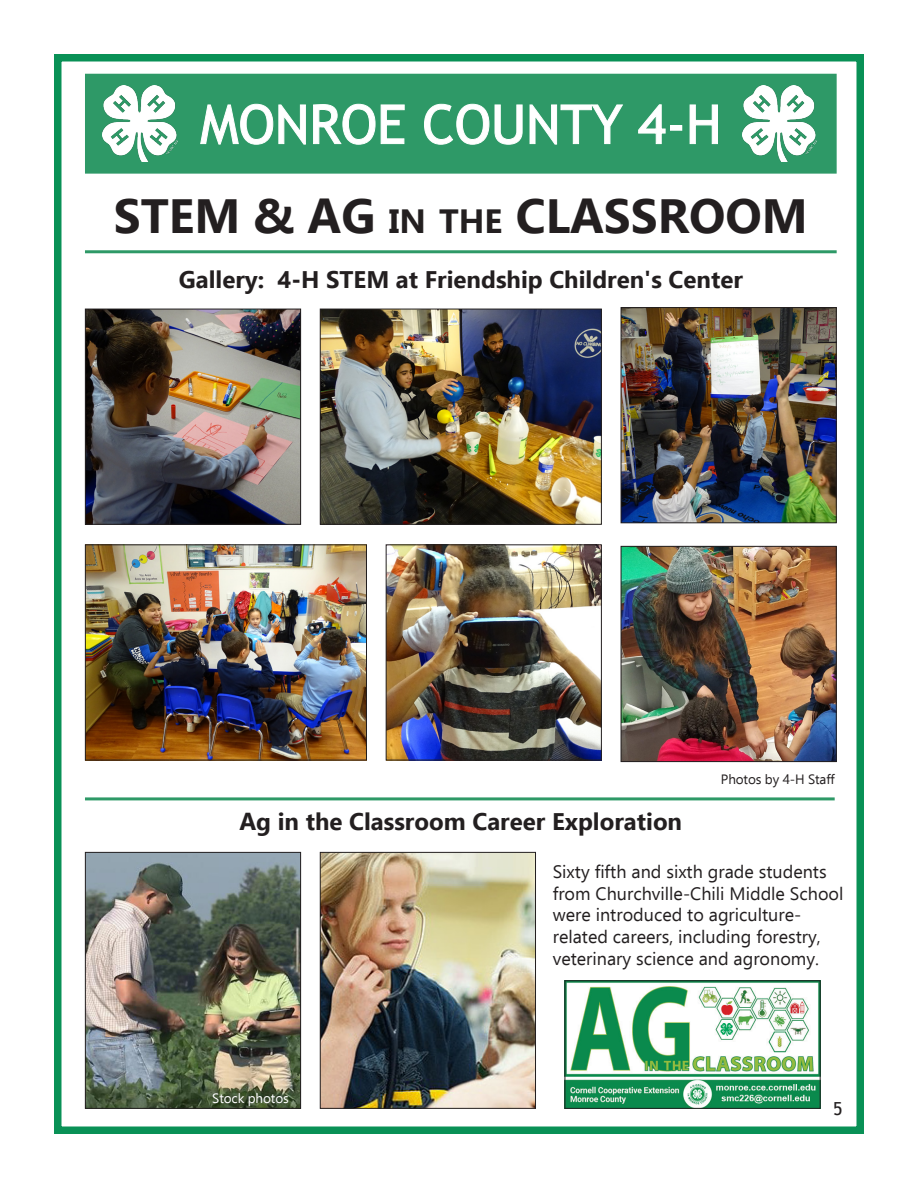
<style>
.page{position:relative;width:918px;height:1188px;background:#fff}
.page>*{position:absolute;margin:0;border:0;box-sizing:border-box;transform-origin:0 0}
.t1{font:54px "Trebuchet MS";color:#fff}
.t2{font:700 48px "Ebrima";color:#231f20}
.t3{font:700 24px "Ebrima";color:#231f20}
.t4{font:18px/21.6px "Ebrima";color:#231f20}
.t5{font:18px "Trebuchet MS";color:#231f20}
.t6{font:13.5px "Ebrima";letter-spacing:-.01em;color:#231f20}
.t7{font:13.5px "Ebrima";letter-spacing:-.01em;color:#fff}
.s1{font-size:33.6px}
</style>
<div class="page">
<div style="left:54px;top:54px;width:810px;height:1080px;border:8px solid #099156"></div>
<div style="left:85px;top:74px;width:752px;height:100px;background:#2e9967"></div>
<svg style="left:200px;top:104px;width:106px;height:41px"></svg>
<svg style="left:313px;top:104px;width:92px;height:41px"></svg>
<svg style="left:424px;top:104px;width:99px;height:41px"></svg>
<svg style="left:529px;top:104px;width:94px;height:41px"></svg>
<svg style="left:638px;top:104px;width:28px;height:40px"></svg>
<div style="left:670px;top:125px;width:12px;height:6px;border:1px solid #fff"></div>
<svg style="left:689px;top:104px;width:29px;height:40px"></svg>
<hr style="left:85px;top:250px;width:752px;height:3px;background:#2e9967">
<img style="left:103px;top:86px;width:74px;height:75px">
<img style="left:742px;top:86px;width:74px;height:75px">
<img style="left:322px;top:311px;width:278px;height:212px">
<div style="left:320px;top:309px;width:282px;height:216px;border:1px solid #231f20"></div>
<img style="left:87px;top:311px;width:212px;height:212px">
<div style="left:85px;top:309px;width:216px;height:216px;border:1px solid #231f20"></div>
<img style="left:623px;top:309px;width:212px;height:212px">
<div style="left:621px;top:307px;width:216px;height:216px;border:1px solid #231f20"></div>
<img style="left:87px;top:546px;width:278px;height:212px">
<div style="left:85px;top:544px;width:282px;height:216px;border:1px solid #231f20"></div>
<img style="left:388px;top:546px;width:212px;height:212px">
<div style="left:386px;top:544px;width:216px;height:216px;border:1px solid #231f20"></div>
<img style="left:623px;top:548px;width:212px;height:212px">
<div style="left:621px;top:546px;width:216px;height:216px;border:1px solid #231f20"></div>
<img style="left:87px;top:854px;width:212px;height:253px">
<div style="left:85px;top:852px;width:216px;height:257px;border:1px solid #231f20"></div>
<img style="left:322px;top:854px;width:212px;height:253px">
<div style="left:320px;top:852px;width:216px;height:257px;border:1px solid #231f20"></div>
<hr style="left:85px;top:797px;width:750px;height:3px;background:#2e9967">
<img style="left:567px;top:982px;width:252px;height:125px">
<div style="left:565px;top:980px;width:256px;height:129px;border:1px solid #231f20"></div>
<h1 class="t1" style="left:200px;top:90px;width:523px">MONROE COUNTY 4-H</h1>
<h2 class="t2" style="left:114px;top:181px;width:696px">STEM &amp; AG <span class="s1">in the</span> CLASSROOM</h2>
<h3 class="t3" style="left:179px;top:261px;width:566px">Gallery: 4-H STEM at Friendship Children's Center</h3>
<h3 class="t3" style="left:239px;top:804px;width:444px">Ag in the Classroom Career Exploration</h3>
<p class="t6" style="left:721px;top:770px;width:115px">Photos by 4-H Staff</p>
<p class="t7" style="left:212px;top:1089px;width:78px">Stock photos</p>
<p class="t4" style="left:553px;top:861px;width:292px">Sixty fifth and sixth grade students from Churchville-Chili Middle School were introduced to agriculture&shy;related careers, including forestry, veterinary science and agronomy.</p>
<p class="t5" style="left:833px;top:1097px;width:11px">5</p>
</div>
